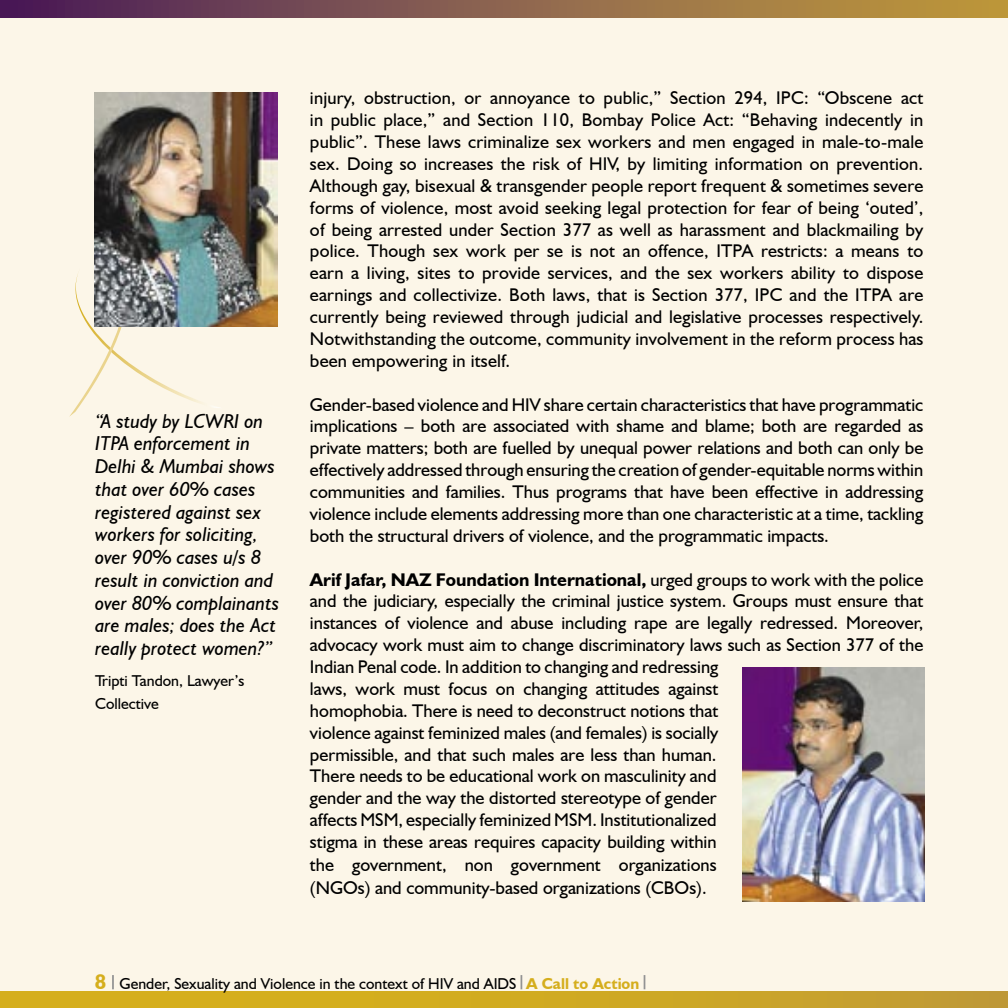
<style>
.page{position:relative;width:1008px;height:1008px;background:#fcf6e8}
.page>*{position:absolute;margin:0;border:0;box-sizing:border-box;transform-origin:0 0}
.t1{font:italic 20.12px/22.8px "Humanist 521 BT";color:#000}
.t2{font:18.38px/21.9px "Humanist 521 BT";color:#000;text-align:justify}
.t3{font:15.75px/22.8px "Humanist 521 BT";color:#000}
.s1{font-weight:700}
.s2{font-weight:700;font-size:21px;color:#d5ae1d}
.s3{font-weight:700;color:#d5ae1d}
</style>
<div class="page">
<svg style="left:69px;top:274px;width:153px;height:143px"></svg>
<img style="left:94px;top:93px;width:184px;height:233px">
<div style="left:0;top:991px;width:1008px;height:17px;background:linear-gradient(to right,#dab317,#c39e31)"></div>
<div style="left:0;top:0;width:1008px;height:18px;background:linear-gradient(to right,#4d205c,#c5a03d)"></div>
<svg style="left:112px;top:975px;width:2px;height:14px"></svg>
<svg style="left:521px;top:975px;width:1px;height:14px"></svg>
<svg style="left:644px;top:975px;width:1px;height:14px"></svg>
<img style="left:743px;top:668px;width:181px;height:234px">
<p class="t1" style="left:95px;top:409px;width:185px">“A study by LCWRI on<br>ITPA enforcement in<br>Delhi &amp; Mumbai shows that over 60% cases registered against sex workers for soliciting, over 90% cases u/s 8 result in conviction and over 80% complainants are males; does the Act really protect women?”</p>
<p class="t3" style="left:95px;top:669px;width:151px">Tripti Tandon, Lawyer’s<br>Collective</p>
<p class="t2" style="left:310px;top:87px;width:615px">injury, obstruction, or annoyance to public,” Section 294, IPC: “Obscene act in public place,” and Section 110, Bombay Police Act: “Behaving indecently in public”. These laws criminalize sex workers and men engaged in male-to-male sex. Doing so increases the risk of HIV, by limiting information on prevention.<br>Although gay, bisexual &amp; transgender people report frequent &amp; sometimes severe forms of violence, most avoid seeking legal protection for fear of being ‘outed’, of being arrested under Section 377 as well as harassment and blackmailing by police. Though sex work per se is not an offence, ITPA restricts: a means to earn a living, sites to provide services, and the sex workers ability to dispose earnings and collectivize. Both laws, that is Section 377, IPC and the ITPA are currently being reviewed through judicial and legislative processes respectively.<br>Notwithstanding the outcome, community involvement in the reform process has been empowering in itself.</p>
<p class="t2" style="left:310px;top:393px;width:615px">Gender-based violence and HIV share certain characteristics that have programmatic implications – both are associated with shame and blame; both are regarded as private matters; both are fuelled by unequal power relations and both can only be effectively addressed through ensuring the creation of gender-equitable norms within communities and families. Thus programs that have been effective in addressing violence include elements addressing more than one characteristic at a time, tackling both the structural drivers of violence, and the programmatic impacts.</p>
<p class="t2" style="left:310px;top:568px;width:615px;text-align:left"><span class="s1">Arif Jafar, NAZ Foundation International,</span> urged groups to work with the police and the judiciary, especially the criminal justice system. Groups must ensure that instances of violence and abuse including rape are legally redressed. Moreover, advocacy work must aim to change discriminatory laws such as Section 377 of the Indian Penal code. In addition to changing and redressing<br>laws, work must focus on changing attitudes against<br>homophobia. There is need to deconstruct notions that<br>violence against feminized males (and females) is socially<br>permissible, and that such males are less than human.<br>There needs to be educational work on masculinity and<br>gender and the way the distorted stereotype of gender<br>affects MSM, especially feminized MSM. Institutionalized<br>stigma in these areas requires capacity building within<br>the government, non government organizations<br>(NGOs) and community-based organizations (CBOs).</p>
<p class="t3" style="left:95px;top:972px;width:546px"><span class="s2">8</span> Gender, Sexuality and Violence in the context of HIV and AIDS <span class="s3">A Call to Action</span></p>
</div>
